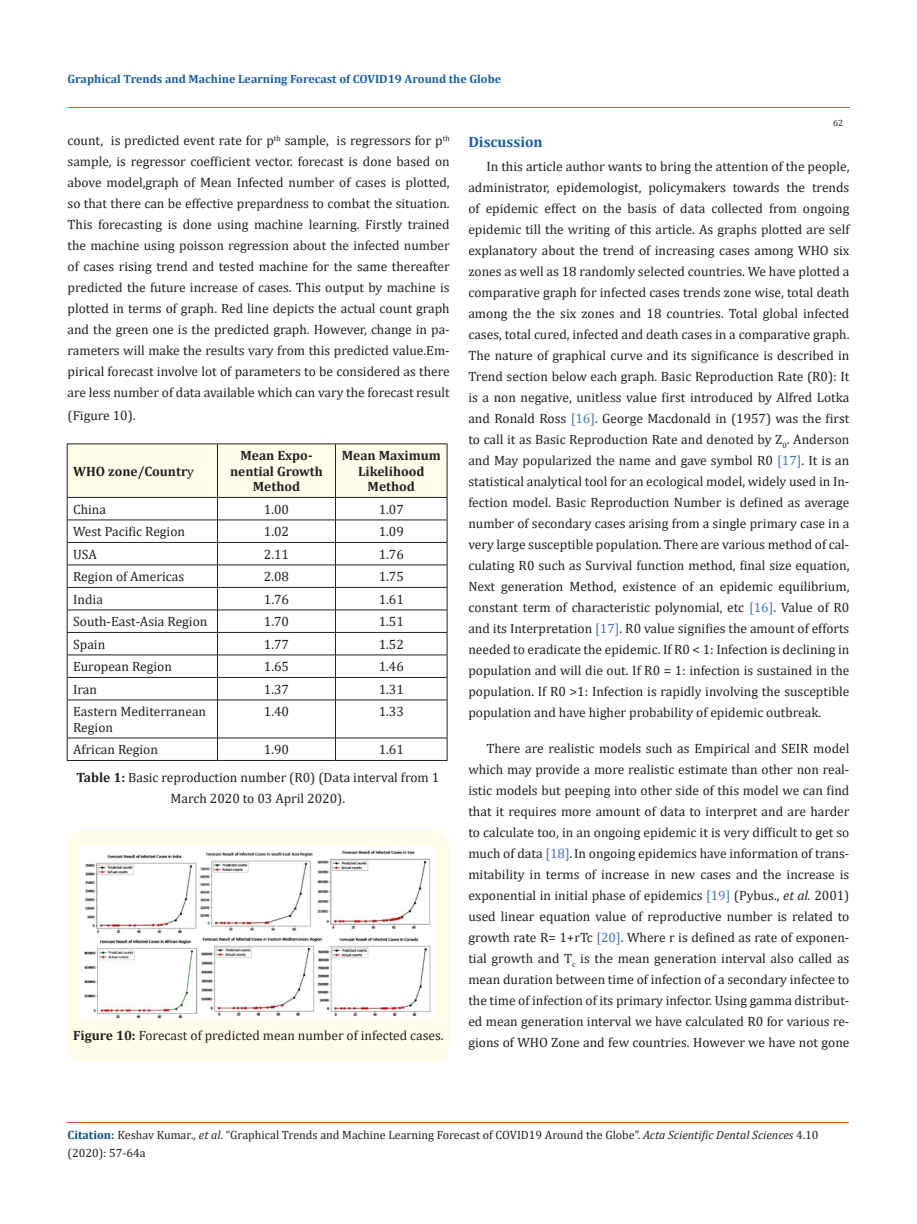
<style>
.page{position:relative;width:917px;height:1224px;background:#fff}
.page>*{position:absolute;margin:0;border:0;box-sizing:border-box;transform-origin:0 0}
.t1{font:700 15px "Cambria";color:#1560a6}
.t2{font:13.5px/21px "Cambria";color:#231f20;text-align:justify}
.t3{font:700 13.5px/15.5px "Cambria";color:#231f20;text-align:center}
.t4{font:12px/18px "Cambria";color:#231f20}
.t5{font:700 12px "Cambria";color:#1560a6}
.t6{font:9px "Cambria";color:#231f20}
.s1{font-weight:400}
.s2{font-weight:700}
.s3{color:#4472c4}
.s4{font-style:italic}
.s5{font-weight:700;color:#035089}
</style>
<div class="page">
<svg style="left:67px;top:444px;width:381px;height:256px"></svg>
<hr style="left:67px;top:700px;width:150px;height:1px;background:#231f20">
<hr style="left:67px;top:700px;width:1px;height:38px;background:#231f20">
<hr style="left:217px;top:700px;width:118px;height:1px;background:#231f20">
<hr style="left:217px;top:700px;width:1px;height:38px;background:#231f20">
<hr style="left:335px;top:700px;width:112px;height:1px;background:#231f20">
<hr style="left:335px;top:700px;width:1px;height:38px;background:#231f20">
<hr style="left:447px;top:700px;width:1px;height:38px;background:#231f20">
<hr style="left:67px;top:738px;width:150px;height:1px;background:#231f20">
<svg style="left:67px;top:738px;width:1px;height:22px"></svg>
<hr style="left:217px;top:738px;width:118px;height:1px;background:#231f20">
<svg style="left:217px;top:738px;width:1px;height:22px"></svg>
<hr style="left:335px;top:738px;width:112px;height:1px;background:#231f20">
<svg style="left:335px;top:738px;width:1px;height:22px"></svg>
<svg style="left:447px;top:738px;width:1px;height:22px"></svg>
<hr style="left:67px;top:760px;width:150px;height:1px;background:#231f20">
<hr style="left:217px;top:760px;width:118px;height:1px;background:#231f20">
<hr style="left:335px;top:760px;width:112px;height:1px;background:#231f20">
<div style="left:68px;top:830px;width:382px;height:232px;background:#fffde9;border-radius:18px"></div>
<img style="left:80px;top:847px;width:355px;height:172px">
<hr style="left:68px;top:108px;width:781px;height:1px;background:#e05d1a">
<hr style="left:68px;top:1122px;width:781px;height:1px;background:#e05d1a">
<p class="t5" style="left:68px;top:70px;width:435px">Graphical Trends and Machine Learning Forecast of COVID19 Around the Globe</p>
<p class="t6" style="left:833px;top:118px;width:11px">62</p>
<p class="t2" style="left:68px;top:130px;width:384px">count, is predicted event rate for p<sup>th</sup> sample, is regressors for p<sup>th </sup>sample, is regressor coefficient vector. forecast is done based on above model,graph of Mean Infected number of cases is plotted, so that there can be effective prepardness to combat the situation.<br>This forecasting is done using machine learning. Firstly trained the machine using poisson regression about the infected number of cases rising trend and tested machine for the same thereafter predicted the future increase of cases. This output by machine is plotted in terms of graph. Red line depicts the actual count graph and the green one is the predicted graph. However, change in pa&shy;rameters will make the results vary from this predicted value.Em&shy;pirical forecast involve lot of parameters to be considered as there are less number of data available which can vary the forecast result</p>
<p class="t2" style="left:68px;top:405px;width:70px">(Figure 10).</p>
<p class="t3" style="left:73px;top:463px;width:122px">WHO zone/Countr<span class="s1">y</span></p>
<p class="t3" style="left:230px;top:448px;width:94px">Mean Expo&shy;nential Growth<br>Method</p>
<p class="t3" style="left:342px;top:448px;width:100px">Mean Maximum<br>Likelihood<br>Method</p>
<p class="t2" style="left:73px;top:499px;width:34px">China</p>
<p class="t2" style="left:264px;top:499px;width:27px">1.00</p>
<p class="t2" style="left:378px;top:499px;width:27px">1.07</p>
<p class="t2" style="left:73px;top:521px;width:113px">West Pacific Region</p>
<p class="t2" style="left:264px;top:521px;width:27px">1.02</p>
<p class="t2" style="left:378px;top:521px;width:27px">1.09</p>
<p class="t2" style="left:73px;top:544px;width:25px">USA</p>
<p class="t2" style="left:264px;top:544px;width:27px">2.11</p>
<p class="t2" style="left:378px;top:544px;width:27px">1.76</p>
<p class="t2" style="left:73px;top:566px;width:112px">Region of Americas</p>
<p class="t2" style="left:264px;top:566px;width:27px">2.08</p>
<p class="t2" style="left:378px;top:566px;width:27px">1.75</p>
<p class="t2" style="left:73px;top:589px;width:31px">India</p>
<p class="t2" style="left:264px;top:589px;width:27px">1.76</p>
<p class="t2" style="left:378px;top:589px;width:27px">1.61</p>
<p class="t2" style="left:73px;top:611px;width:136px">South-East-Asia Region</p>
<p class="t2" style="left:264px;top:611px;width:27px">1.70</p>
<p class="t2" style="left:378px;top:611px;width:27px">1.51</p>
<p class="t2" style="left:73px;top:634px;width:34px">Spain</p>
<p class="t2" style="left:264px;top:634px;width:27px">1.77</p>
<p class="t2" style="left:378px;top:634px;width:27px">1.52</p>
<p class="t2" style="left:73px;top:656px;width:100px">European Region</p>
<p class="t2" style="left:264px;top:656px;width:27px">1.65</p>
<p class="t2" style="left:378px;top:656px;width:27px">1.46</p>
<p class="t2" style="left:73px;top:679px;width:25px">Iran</p>
<p class="t2" style="left:264px;top:679px;width:27px">1.37</p>
<p class="t2" style="left:378px;top:679px;width:27px">1.31</p>
<p class="t2" style="left:73px;top:704px;width:134px;line-height:15.6px">Eastern Mediterranean<br>Region</p>
<p class="t2" style="left:264px;top:701px;width:27px">1.40</p>
<p class="t2" style="left:378px;top:701px;width:27px">1.33</p>
<p class="t2" style="left:73px;top:739px;width:86px">African Region</p>
<p class="t2" style="left:264px;top:739px;width:27px">1.90</p>
<p class="t2" style="left:378px;top:739px;width:27px">1.61</p>
<p class="t2" style="left:76px;top:767px;width:364px;text-align:center"><span class="s2">Table 1:</span> Basic reproduction number (R0) (Data interval from 1<br>March 2020 to 03 April 2020).</p>
<p class="t2" style="left:73px;top:1025px;width:372px"><span class="s2">Figure 10:</span> Forecast of predicted mean number of infected cases.</p>
<p class="t1" style="left:468px;top:131px;width:76px">Discussion</p>
<p class="t2" style="left:468px;top:155px;width:382px;text-indent:18px">In this article author wants to bring the attention of the people, administrator, epidemologist, policymakers towards the trends of epidemic effect on the basis of data collected from ongoing epidemic till the writing of this article. As graphs plotted are self explanatory about the trend of increasing cases among WHO six zones as well as 18 randomly selected countries. We have plotted a comparative graph for infected cases trends zone wise, total death among the the six zones and 18 countries. Total global infected cases, total cured, infected and death cases in a comparative graph.<br>The nature of graphical curve and its significance is described in Trend section below each graph. Basic Reproduction Rate (R0): It is a non negative, unitless value first introduced by Alfred Lotka and Ronald Ross <span class="s3">[16]</span>. George Macdonald in (1957) was the first to call it as Basic Reproduction Rate and denoted by Z<sub>0</sub>. Anderson and May popularized the name and gave symbol R0 <span class="s3">[17]</span>. It is an statistical analytical tool for an ecological model, widely used in In&shy;fection model. Basic Reproduction Number is defined as average number of secondary cases arising from a single primary case in a very large susceptible population. There are various method of cal&shy;culating R0 such as Survival function method, final size equation, Next generation Method, existence of an epidemic equilibrium, constant term of characteristic polynomial, etc <span class="s3">[16]</span>. Value of R0 and its Interpretation <span class="s3">[17]</span>. R0 value signifies the amount of efforts needed to eradicate the epidemic. If R0 &lt; 1: Infection is declining in population and will die out. If R0 = 1: infection is sustained in the population. If R0 &gt;1: Infection is rapidly involving the susceptible population and have higher probability of epidemic outbreak.</p>
<p class="t2" style="left:468px;top:737px;width:382px;text-indent:18px">There are realistic models such as Empirical and SEIR model which may provide a more realistic estimate than other non real&shy;istic models but peeping into other side of this model we can find that it requires more amount of data to interpret and are harder to calculate too, in an ongoing epidemic it is very difficult to get so much of data <span class="s3">[18]</span>.In ongoing epidemics have information of trans&shy;mitability in terms of increase in new cases and the increase is exponential in initial phase of epidemics <span class="s3">[19]</span> (Pybus., <span class="s4">et al.</span> 2001) used linear equation value of reproductive number is related to growth rate R= 1+rTc <span class="s3">[20]</span>. Where r is defined as rate of exponen&shy;tial growth and T<sub>c</sub> is the mean generation interval also called as mean duration between time of infection of a secondary infectee to the time of infection of its primary infector. Using gamma distribut&shy;ed mean generation interval we have calculated R0 for various re&shy;gions of WHO Zone and few countries. However we have not gone</p>
<p class="t4" style="left:68px;top:1126px;width:752px"><span class="s5">Citation:</span> Keshav Kumar<span class="s4">., et al.</span> “Graphical Trends and Machine Learning Forecast of COVID19 Around the Globe”. <span class="s4">Acta Scientific Dental Sciences</span> 4.10 (2020): 57-64a</p>
</div>
